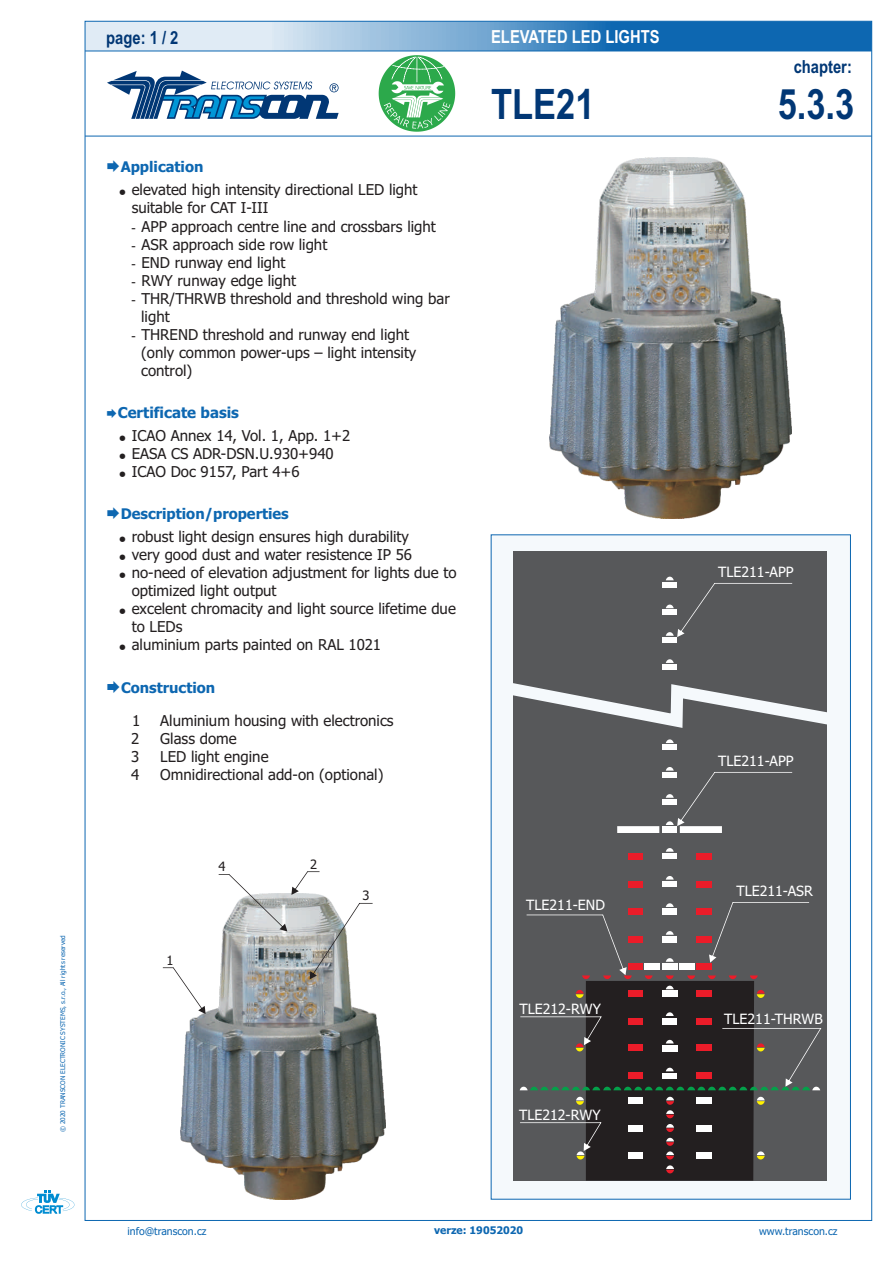
<style>
.page{position:relative;width:893px;height:1263px;background:#fff}
.page>*{position:absolute;margin:0;border:0;box-sizing:border-box;transform-origin:0 0}
.t1{font:700 42px "Arial Narrow";color:#013775}
.t2{font:700 18px "Arial Narrow";color:#fff}
.t3{font:700 18px "Arial Narrow";color:#013775}
.t4{font:15px/18.1px "Tahoma";color:#231f20}
.t5{font:700 15px "Tahoma";color:#0d67b1}
.t6{font:700 14.7px "Tahoma";color:#0d67b1}
.t7{font:14.25px "Tahoma";color:#fff}
.t8{font:12.9px "Tahoma";color:#231f20}
.t9{font:10.5px "Tahoma";color:#0d67b1}
.t10{font:700 10.5px "Tahoma";color:#0d67b1}
.t11{font:6.45px "Tahoma";color:#0d67b1}
.s1{font-family:"Arial";font-size:12.75px}
</style>
<div class="page">
<svg style="left:21px;top:1191px;width:53px;height:22px"></svg>
<svg style="left:85px;top:21px;width:787px;height:30px;background:#6ca2cf"></svg>
<svg style="left:107px;top:71px;width:232px;height:48px"></svg>
<hr style="left:85px;top:136px;width:787px;height:1px;background:#0d67b1">
<hr style="left:85px;top:51px;width:787px;height:1px;background:#0d67b1">
<img style="left:180px;top:979px;width:205px;height:220px">
<svg style="left:491px;top:534px;width:360px;height:665px;fill:#f5f9fc"></svg>
<div style="left:514px;top:551px;width:313px;height:629px;background:#57585a"></div>
<div style="left:696px;top:881px;width:16px;height:7px;background:#eb1c29"></div>
<div style="left:662px;top:881px;width:15px;height:6px;background:#fff"></div>
<svg style="left:666px;top:876px;width:8px;height:3px"></svg>
<div style="left:662px;top:826px;width:15px;height:7px;background:#fff"></div>
<div style="left:662px;top:799px;width:15px;height:6px;background:#fff"></div>
<div style="left:662px;top:772px;width:15px;height:6px;background:#fff"></div>
<div style="left:662px;top:744px;width:15px;height:6px;background:#fff"></div>
<svg style="left:617px;top:826px;width:42px;height:7px"></svg>
<div style="left:629px;top:881px;width:14px;height:7px;background:#eb1c29"></div>
<svg style="left:666px;top:767px;width:126px;height:66px"></svg>
<svg style="left:494px;top:674px;width:353px;height:69px"></svg>
<div style="left:696px;top:853px;width:16px;height:7px;background:#eb1c29"></div>
<div style="left:662px;top:853px;width:15px;height:6px;background:#fff"></div>
<svg style="left:666px;top:848px;width:8px;height:4px"></svg>
<div style="left:629px;top:853px;width:14px;height:7px;background:#eb1c29"></div>
<svg style="left:666px;top:659px;width:8px;height:4px"></svg>
<div style="left:662px;top:664px;width:15px;height:6px;background:#fff"></div>
<div style="left:662px;top:637px;width:15px;height:6px;background:#fff"></div>
<div style="left:662px;top:610px;width:15px;height:5px;background:#fff"></div>
<div style="left:662px;top:582px;width:15px;height:5px;background:#fff"></div>
<svg style="left:666px;top:576px;width:126px;height:61px"></svg>
<svg style="left:219px;top:871px;width:154px;height:108px"></svg>
<svg style="left:163px;top:967px;width:43px;height:47px"></svg>
<svg style="left:520px;top:902px;width:301px;height:278px"></svg>
<img style="left:549px;top:157px;width:242px;height:362px">
<svg style="left:379px;top:55px;width:76px;height:77px"></svg>
<p class="t11" style="left:60px;top:1132px;width:199px;rotate:-90deg">© 2020 TRANSCON ELECTRONIC SYSTEMS, s.r.o., All rights reserved</p>
<p class="t3" style="left:106px;top:30px;width:74px">page: 1 / 2</p>
<p class="t2" style="left:491px;top:30px;width:170px">ELEVATED LED LIGHTS</p>
<p class="t3" style="left:794px;top:60px;width:60px">chapter:</p>
<p class="t6" style="left:121px;top:161px;width:84px">Application</p>
<p class="t4" style="left:132px;top:182px;width:287px">elevated high intensity directional LED light suitable for CAT I-III</p>
<p class="t4" style="left:131px;top:218px;width:306px"><span class="s1">-</span> APP approach centre line and crossbars light</p>
<p class="t4" style="left:131px;top:236px;width:198px"><span class="s1">-</span> ASR approach side row light</p>
<p class="t4" style="left:131px;top:255px;width:156px"><span class="s1">-</span> END runway end light</p>
<p class="t4" style="left:131px;top:273px;width:166px"><span class="s1">-</span> RWY runway edge light</p>
<p class="t4" style="left:392px;top:291px;width:13px">w</p>
<p class="t4" style="left:141px;top:327px;width:277px;text-indent:-10px"><span class="s1">-</span> THREND threshold and runway end light (only common power-ups light intensity control)</p>
<p class="t4" style="left:141px;top:291px;width:310px;text-indent:-10px"><span class="s1">-</span> THR/THRWB threshold and threshold ing bar light</p>
<p class="t4" style="left:315px;top:345px;width:10px">–</p>
<p class="t5" style="left:118px;top:407px;width:123px">Certificate basis</p>
<p class="t4" style="left:132px;top:427px;width:220px">ICAO Annex 14, Vol. 1, App. 1+2<br>EASA CS ADR-DSN.U.930+940<br>ICAO Doc 9157, Part 4+6</p>
<p class="t6" style="left:121px;top:507px;width:170px">Description/properties</p>
<p class="t4" style="left:132px;top:528px;width:326px">robust light design ensures high durability<br>very good dust and water resistence IP 56 no-need of elevation adjustment for lights due to optimized light output<br>excelent chromacity and light source lifetime due to LEDs<br>aluminium parts painted on RAL 1021</p>
<p class="t6" style="left:121px;top:681px;width:96px">Construction</p>
<p class="t4" style="left:132px;top:713px;width:10px">1</p>
<p class="t4" style="left:160px;top:713px;width:235px">Aluminium housing with electronics</p>
<p class="t4" style="left:131px;top:731px;width:10px">2</p>
<p class="t4" style="left:160px;top:731px;width:78px">Glass dome</p>
<p class="t4" style="left:131px;top:749px;width:10px">3</p>
<p class="t4" style="left:160px;top:749px;width:110px">LED light engine</p>
<p class="t4" style="left:131px;top:767px;width:10px">4</p>
<p class="t4" style="left:160px;top:767px;width:225px">Omnidirectional add-on (optional)</p>
<p class="t8" style="left:167px;top:955px;width:9px">1</p>
<p class="t8" style="left:218px;top:861px;width:9px">4</p>
<p class="t8" style="left:310px;top:859px;width:9px">2</p>
<p class="t8" style="left:363px;top:890px;width:9px">3</p>
<h1 class="t1" style="left:491px;top:88px;width:105px">TLE21</h1>
<h1 class="t1" style="left:778px;top:88px;width:78px">5.3.3</h1>
<p class="t7" style="left:718px;top:566px;width:77px">TLE211-APP</p>
<p class="t7" style="left:718px;top:755px;width:77px">TLE211-APP</p>
<p class="t7" style="left:526px;top:899px;width:80px">TLE211-END</p>
<p class="t7" style="left:519px;top:1003px;width:83px">TLE212-RWY</p>
<p class="t7" style="left:519px;top:1109px;width:83px">TLE212-RWY</p>
<p class="t7" style="left:736px;top:885px;width:78px">TLE211-ASR</p>
<p class="t7" style="left:724px;top:1013px;width:100px">TLE211-THRWB</p>
<p class="t9" style="left:128px;top:1227px;width:81px">info@transcon.cz</p>
<p class="t10" style="left:434px;top:1226px;width:91px">verze: 19052020</p>
<p class="t9" style="left:759px;top:1227px;width:80px">www.transcon.cz</p>
</div>
